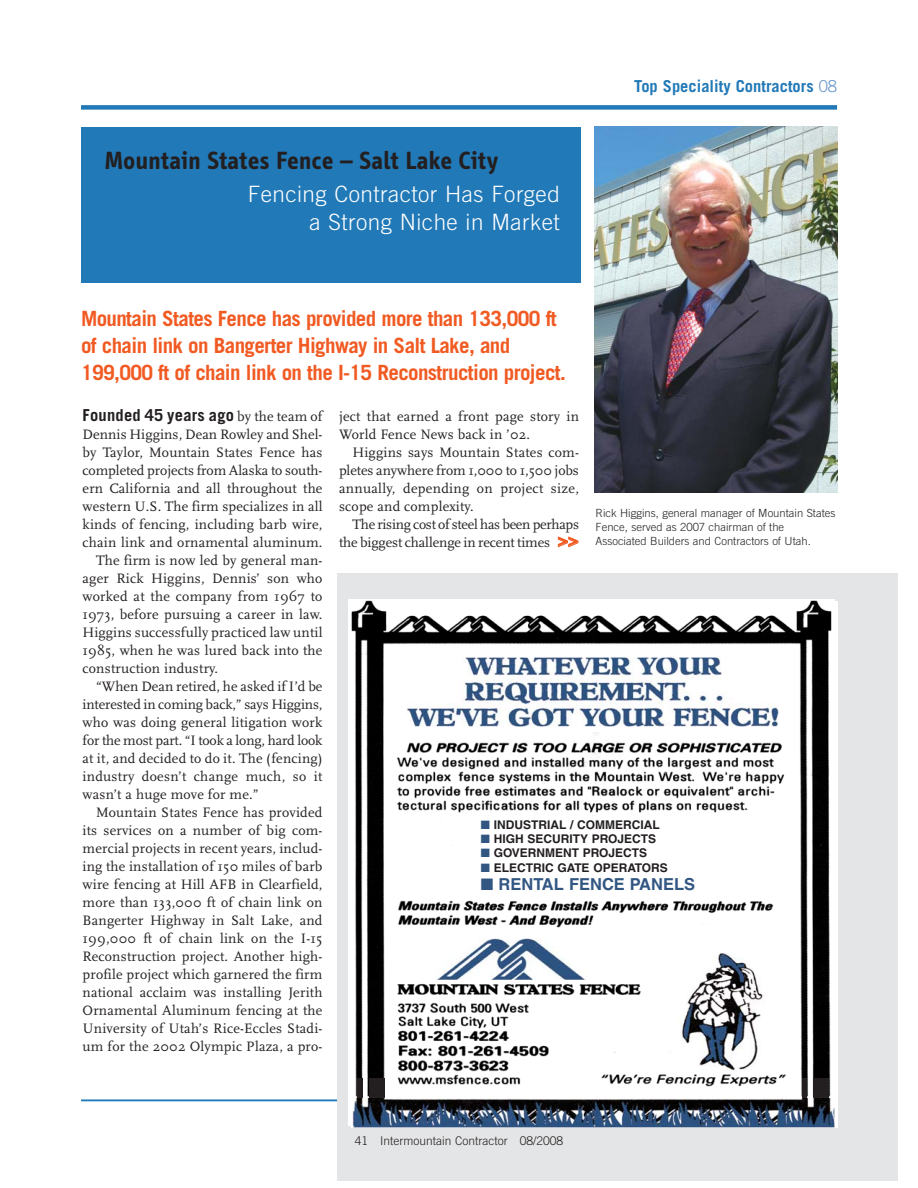
<style>
.page{position:relative;width:918px;height:1188px;background:#fff}
.page>*{position:absolute;margin:0;border:0;box-sizing:border-box;transform-origin:0 0}
.t1{font:700 25.5px "Info";letter-spacing:.025em;color:#231f20}
.t2{font:300 22.5px/28.5px "Trade Gothic";letter-spacing:.02em;color:#fff;text-align:right}
.t3{font:700 21px/27px "Trade Gothic";letter-spacing:-.03em;color:#f15a22}
.t4{font:700 16.5px "Trade Gothic";letter-spacing:.015em;color:#231f20}
.t5{font:700 16.5px "Trade Gothic";color:#2179b7}
.t6{font:700 16.5px "Helvetica";color:#315682}
.t7{font:14.25px/18px "Scala";letter-spacing:.015em;color:#231f20}
.t8{font:14.25px/18px "Scala";letter-spacing:-.01em;color:#231f20;text-align:right}
.t9{font:14.25px "Scala";letter-spacing:-.005em;color:#231f20}
.t10{font:700 12px "Helvetica";color:#231f20}
.t11{font:300 12px "Trade Gothic";color:#231f20}
.t12{font:300 11.25px/14.2px "Trade Gothic";color:#231f20}
.s1{font-weight:300;color:#6997c9}
.s2{font-family:"Scala";font-weight:400;font-size:14.25px}
.s3{font-family:"Vectora LH";font-weight:900;font-size:18px;color:#f15a22}
.s4{color:#315682}
</style>
<div class="page">
<div style="left:81px;top:105px;width:756px;height:5px;background:#2179b7"></div>
<hr style="left:81px;top:1099px;width:756px;height:2px;background:#2179b7">
<div style="left:81px;top:127px;width:499px;height:156px;background:#2179b7"></div>
<img style="left:594px;top:127px;width:243px;height:366px">
<div style="left:337px;top:573px;width:561px;height:608px;background:#e4e5e6"></div>
<img style="left:349px;top:599px;width:486px;height:527px">
<img style="left:353px;top:658px;width:481px;height:469px">
<div style="left:463px;top:818px;width:249px;height:79px;background:#fff"></div>
<h1 class="t1" style="left:105px;top:151px;width:394px">Mountain States Fence – Salt Lake City</h1>
<h2 class="t2" style="left:248px;top:181px;width:313px">Fencing Contractor Has Forged a Strong Niche in Market</h2>
<h3 class="t3" style="left:81px;top:307px;width:486px">Mountain States Fence has provided more than 133,000 ft of chain link on Bangerter Highway in Salt Lake, and<br>199,000 ft of chain link on the I-15 Reconstruction project.</h3>
<p class="t5" style="left:634px;top:80px;width:205px">Top Speciality Contractors <span class="s1">08</span></p>
<p class="t4" style="left:83px;top:409px;width:241px">Founded 45 years ago <span class="s2">by the team of</span></p>
<p class="t7" style="left:83px;top:426px;width:242px">Dennis Higgins, Dean Rowley and Shel-</p>
<p class="t7" style="left:83px;top:444px;width:241px">by Taylor, Mountain States Fence has</p>
<p class="t9" style="left:83px;top:465px;width:241px">completed projects from Alaska to south-</p>
<p class="t7" style="left:83px;top:480px;width:241px">ern California and all throughout the</p>
<p class="t7" style="left:83px;top:498px;width:242px">western U.S. The firm specializes in all</p>
<p class="t7" style="left:83px;top:516px;width:242px">kinds of fencing, including barb wire,</p>
<p class="t7" style="left:83px;top:534px;width:241px">chain link and ornamental aluminum.</p>
<p class="t7" style="left:96px;top:552px;width:228px">The firm is now led by general man-</p>
<p class="t7" style="left:83px;top:570px;width:241px">ager Rick Higgins, Dennis’ son who</p>
<p class="t7" style="left:83px;top:588px;width:241px">worked at the company from 1967 to</p>
<p class="t7" style="left:83px;top:606px;width:241px">1973, before pursuing a career in law.</p>
<p class="t7" style="left:83px;top:624px;width:241px">Higgins successfully practiced law until</p>
<p class="t7" style="left:83px;top:642px;width:241px">1985, when he was lured back into the</p>
<p class="t7" style="left:83px;top:660px;width:137px">construction industry.</p>
<p class="t7" style="left:96px;top:678px;width:228px">“When Dean retired, he asked if I’d be</p>
<p class="t8" style="left:83px;top:696px;width:241px">interested in coming back,” says Higgins,</p>
<p class="t7" style="left:83px;top:714px;width:241px">who was doing general litigation work</p>
<p class="t8" style="left:83px;top:732px;width:241px">for the most part. “I took a long, hard look</p>
<p class="t7" style="left:83px;top:750px;width:241px">at it, and decided to do it. The (fencing)</p>
<p class="t7" style="left:83px;top:768px;width:241px">industry doesn’t change much, so it</p>
<p class="t7" style="left:83px;top:786px;width:178px">wasn’t a huge move for me.”</p>
<p class="t7" style="left:96px;top:804px;width:228px">Mountain States Fence has provided</p>
<p class="t7" style="left:83px;top:822px;width:241px">its services on a number of big com-</p>
<p class="t7" style="left:83px;top:840px;width:241px">mercial projects in recent years, includ-</p>
<p class="t7" style="left:83px;top:858px;width:241px">ing the installation of 150 miles of barb</p>
<p class="t7" style="left:83px;top:876px;width:241px">wire fencing at Hill AFB in Clearfield,</p>
<p class="t7" style="left:83px;top:894px;width:241px">more than 133,000 ft of chain link on</p>
<p class="t7" style="left:83px;top:912px;width:241px">Bangerter Highway in Salt Lake, and</p>
<p class="t7" style="left:83px;top:930px;width:241px">199,000 ft of chain link on the I-15</p>
<p class="t7" style="left:83px;top:948px;width:241px">Reconstruction project. Another high-</p>
<p class="t7" style="left:83px;top:966px;width:241px">profile project which garnered the firm</p>
<p class="t7" style="left:83px;top:984px;width:241px">national acclaim was installing Jerith</p>
<p class="t7" style="left:83px;top:1002px;width:241px">Ornamental Aluminum fencing at the</p>
<p class="t7" style="left:83px;top:1020px;width:241px">University of Utah’s Rice-Eccles Stadi-</p>
<p class="t7" style="left:83px;top:1038px;width:241px">um for the 2002 Olympic Plaza, a pro-</p>
<p class="t7" style="left:339px;top:408px;width:241px">ject that earned a front page story in<br>World Fence News back in ’02.</p>
<p class="t7" style="left:339px;top:444px;width:241px;text-align:justify;text-indent:14px">Higgins says Mountain States com&shy;pletes anywhere from 1,000 to 1,500 jobs annually, depending on project size, scope and complexity.</p>
<p class="t8" style="left:339px;top:516px;width:242px">The rising cost of steel has been perhaps the biggest challenge in recent times <span class="s3">&gt;&gt;</span></p>
<p class="t12" style="left:596px;top:506px;width:241px">Rick Higgins, general manager of Mountain States<br>Fence, served as 2007 chairman of the<br>Associated Builders and Contractors of Utah.</p>
<p class="t10" style="left:481px;top:820px;width:180px"><span class="s4">■</span> INDUSTRIAL / COMMERCIAL</p>
<p class="t10" style="left:481px;top:834px;width:177px"><span class="s4">■</span> HIGH SECURITY PROJECTS</p>
<p class="t10" style="left:481px;top:849px;width:168px"><span class="s4">■</span> GOVERNMENT PROJECTS</p>
<p class="t10" style="left:481px;top:863px;width:188px"><span class="s4">■</span> ELECTRIC GATE OPERATORS</p>
<p class="t6" style="left:481px;top:878px;width:216px">■ RENTAL FENCE PANELS</p>
<p class="t11" style="left:355px;top:1136px;width:210px">41 Intermountain Contractor 08/2008</p>
</div>
